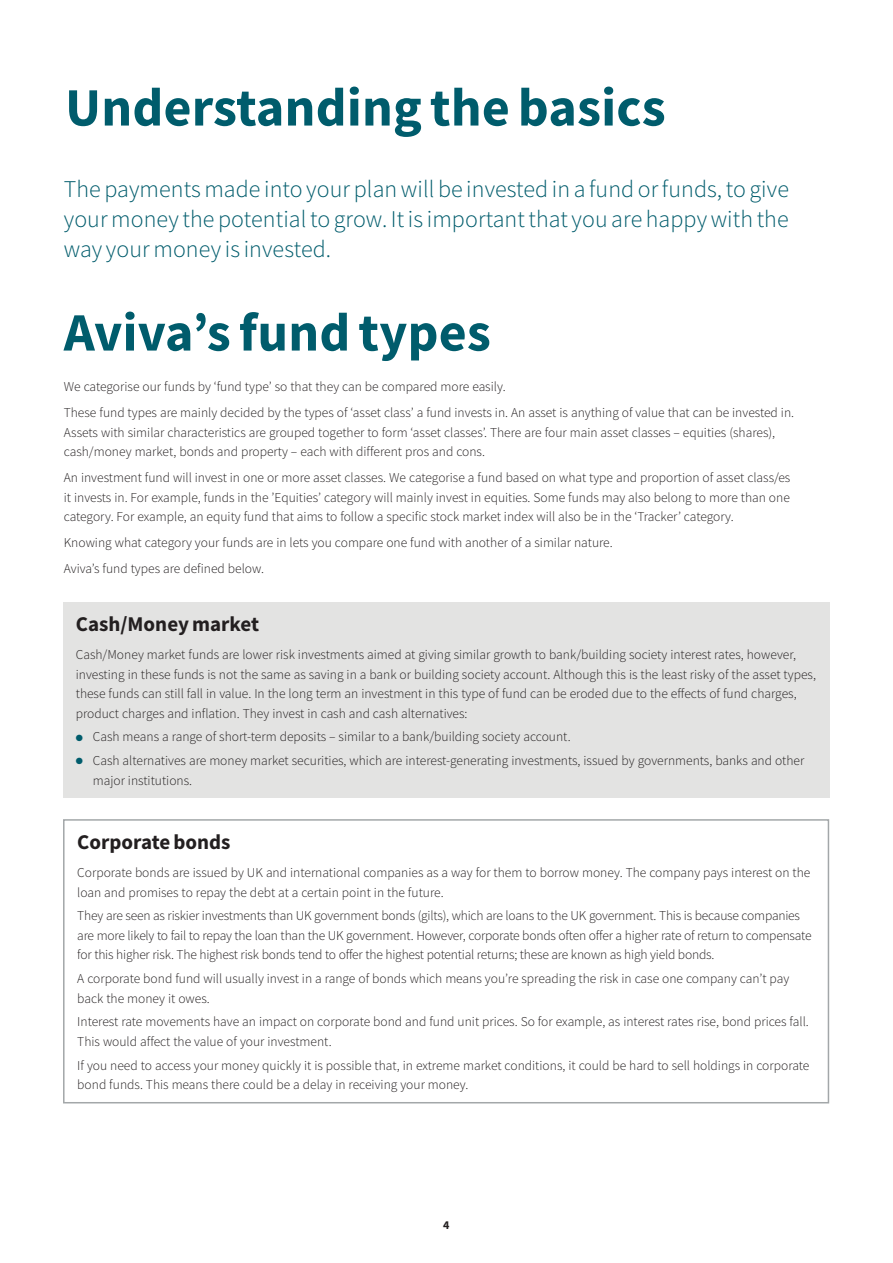
<style>
.page{position:relative;width:893px;height:1263px;background:#fff}
.page>*{position:absolute;margin:0;border:0;box-sizing:border-box;transform-origin:0 0}
.t1{font:700 54px "Source Sans Pro";letter-spacing:.005em;color:#005c6c}
.t2{font:300 24px/30px "Source Sans Pro";letter-spacing:.005em;color:#005c6c;text-align:justify}
.t3{font:700 21px "Source Sans Pro";color:#231f20}
.t4{font:300 13.5px/19.5px "Source Sans Pro";color:#231f20}
.t5{font:700 12px "Source Sans Pro";color:#231f20}
.s1{color:#005c6c}
</style>
<div class="page">
<div style="left:63px;top:819px;width:766px;height:284px;border:2px solid #a3a7a9"></div>
<div style="left:63px;top:603px;width:766px;height:195px;background:#e3e3e2"></div>
<h1 class="t1" style="left:65px;top:71px;width:602px">Understanding the basics</h1>
<h2 class="t2" style="left:64px;top:174px;width:727px">The payments made into your plan will be invested in a fund or funds, to give your money the potential to grow. It is important that you are happy with the way your money is invested.</h2>
<h1 class="t1" style="left:64px;top:296px;width:429px">Aviva’s fund types</h1>
<p class="t4" style="left:64px;top:374px;width:732px;line-height:26px">We categorise our funds by ‘fund type’ so that they can be compared more easily.<br>These fund types are mainly decided by the types of ‘asset class’ a fund invests in. An asset is anything of value that can be invested in.</p>
<p class="t4" style="left:64px;top:422px;width:713px">Assets with similar characteristics are grouped together to form ‘asset classes’. There are four main asset classes – equities (shares), cash/money market, bonds and property – each with different pros and cons.</p>
<p class="t4" style="left:64px;top:468px;width:728px;text-align:justify">An investment fund will invest in one or more asset classes. We categorise a fund based on what type and proportion of asset class/es it invests in. For example, funds in the ’Equities’ category will mainly invest in equities. Some funds may also belong to more than one category. For example, an equity fund that aims to follow a specific stock market index will also be in the ‘Tracker’ category.</p>
<p class="t4" style="left:64px;top:529px;width:550px;line-height:26px">Knowing what category your funds are in lets you compare one fund with another of a similar nature.<br>Aviva’s fund types are defined below.</p>
<h3 class="t3" style="left:76px;top:610px;width:185px">Cash/Money market</h3>
<p class="t4" style="left:76px;top:645px;width:742px">Cash/Money market funds are lower risk investments aimed at giving similar growth to bank/building society interest rates, however, investing in these funds is not the same as saving in a bank or building society account. Although this is the least risky of the asset types, these funds can still fall in value. In the long term an investment in this type of fund can be eroded due to the effects of fund charges, product charges and inflation. They invest in cash and cash alternatives:</p>
<p class="t4" style="left:76px;top:727px;width:496px"><span class="s1">●</span> Cash means a range of short-term deposits – similar to a bank/building society account.</p>
<p class="t4" style="left:93px;top:751px;width:713px;text-indent:-17px"><span class="s1">●</span> Cash alternatives are money market securities, which are interest-generating investments, issued by governments, banks and other major institutions.</p>
<h3 class="t3" style="left:77px;top:828px;width:155px">Corporate bonds</h3>
<p class="t4" style="left:77px;top:863px;width:735px">Corporate bonds are issued by UK and international companies as a way for them to borrow money. The company pays interest on the loan and promises to repay the debt at a certain point in the future.</p>
<p class="t4" style="left:77px;top:906px;width:736px">They are seen as riskier investments than UK government bonds (gilts), which are loans to the UK government. This is because companies are more likely to fail to repay the loan than the UK government. However, corporate bonds often offer a higher rate of return to compensate for this higher risk. The highest risk bonds tend to offer the highest potential returns; these are known as high yield bonds.</p>
<p class="t4" style="left:77px;top:969px;width:713px">A corporate bond fund will usually invest in a range of bonds which means you’re spreading the risk in case one company can’t pay back the money it owes.</p>
<p class="t4" style="left:77px;top:1012px;width:733px">Interest rate movements have an impact on corporate bond and fund unit prices. So for example, as interest rates rise, bond prices fall.<br>This would affect the value of your investment.</p>
<p class="t4" style="left:77px;top:1055px;width:734px">If you need to access your money quickly it is possible that, in extreme market conditions, it could be hard to sell holdings in corporate bond funds. This means there could be a delay in receiving your money.</p>
<p class="t5" style="left:443px;top:1217px;width:8px">4</p>
</div>
